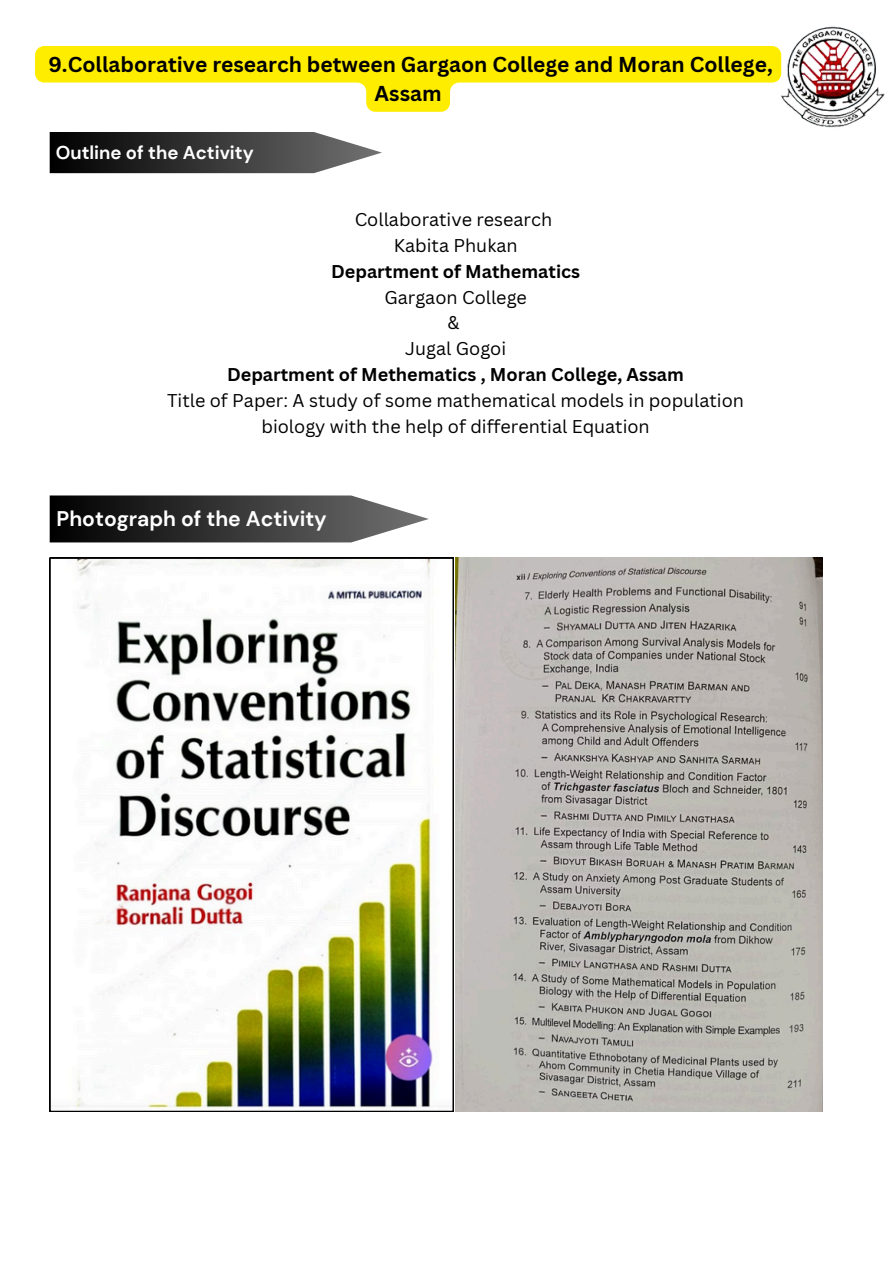
<style>
.page{position:relative;width:894px;height:1264px;background:#fff}
.page>*{position:absolute;margin:0;border:0;box-sizing:border-box;transform-origin:0 0}
.t1{font:700 21.15px "DM Sans";color:#fff}
.t2{font:700 21px/29.2px "Canva Sans";color:#000;text-align:center}
.t3{font:700 18.6px "DM Sans";color:#fff}
.t4{font:18px/25.8px "Canva Sans";color:#000;text-align:center}
.t5{font:700 18px "Canva Sans";color:#000}
</style>
<div class="page">
<svg style="left:50px;top:132px;width:332px;height:41px;background:#484848"></svg>
<svg style="left:50px;top:495px;width:379px;height:47px;background:#4a4a4a"></svg>
<svg style="left:50px;top:558px;width:403px;height:553px"></svg>
<img style="left:455px;top:558px;width:367px;height:553px">
<svg style="left:35px;top:46px;width:742px;height:66px;fill:#ffed00"></svg>
<img style="left:777px;top:26px;width:108px;height:102px">
<p class="t2" style="left:48px;top:49px;width:725px">9.Collaborative research between Gargaon College and Moran College,<br>Assam</p>
<h1 class="t3" style="left:56px;top:140px;width:199px">Outline of the Activity</h1>
<p class="t4" style="left:354px;top:206px;width:199px">Collaborative research</p>
<p class="t4" style="left:394px;top:232px;width:125px">Kabita Phukan</p>
<p class="t5" style="left:331px;top:258px;width:250px">Department of Mathematics</p>
<p class="t4" style="left:384px;top:284px;width:144px">Gargaon College</p>
<p class="t4" style="left:447px;top:309px;width:13px">&amp;</p>
<p class="t4" style="left:405px;top:335px;width:102px">Jugal Gogoi</p>
<p class="t5" style="left:227px;top:362px;width:458px">Department of Methematics , Moran College, Assam</p>
<h1 class="t4" style="left:167px;top:387px;width:578px">Title of Paper: A study of some mathematical models in population biology with the help of differential Equation</h1>
<h1 class="t1" style="left:57px;top:504px;width:272px">Photograph of the Activity</h1>
</div>
